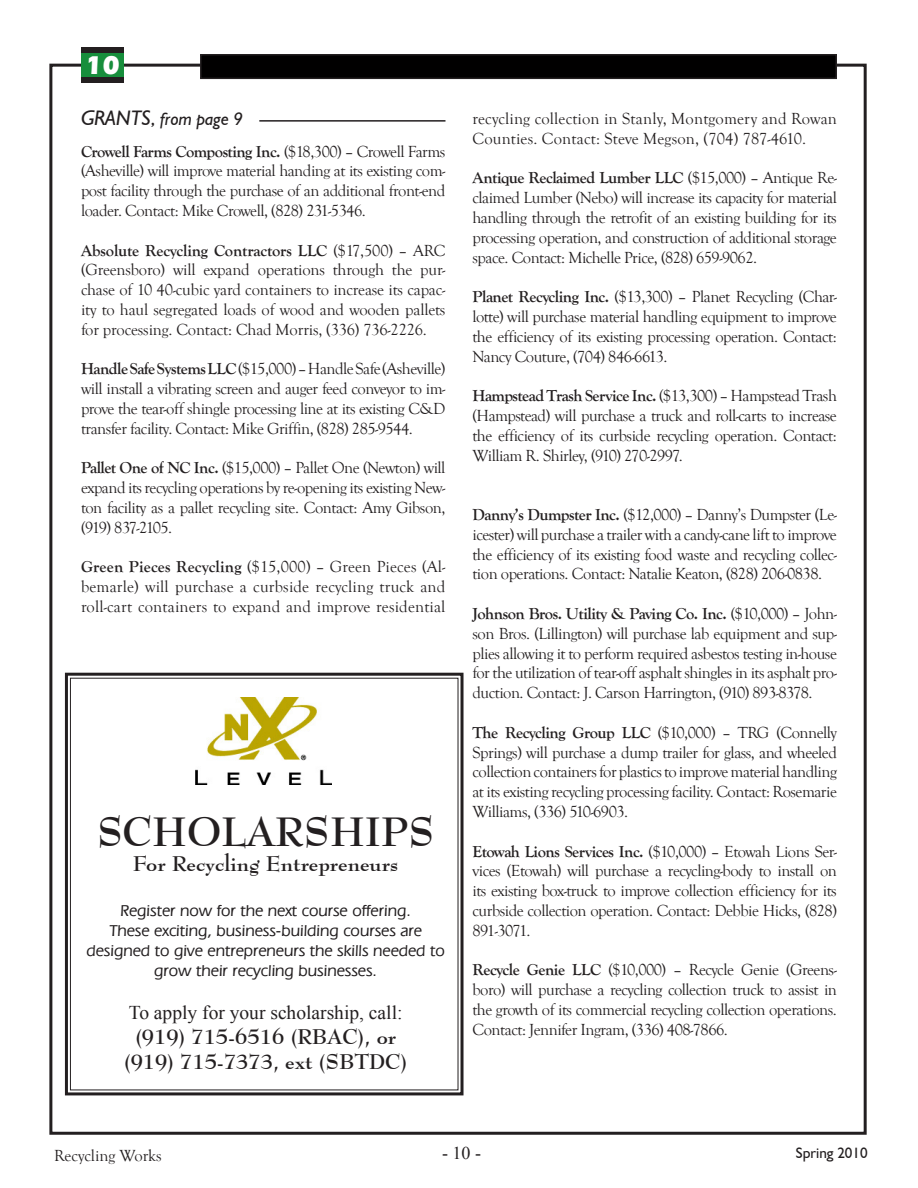
<style>
.page{position:relative;width:918px;height:1188px;background:#fff}
.page>*{position:absolute;margin:0;border:0;box-sizing:border-box;transform-origin:0 0}
.t1{font:700 40.5px "Bernhard Modern BT";color:#231f20}
.t2{font:700 27px "Eras IT Cby BT";color:#fff}
.t3{font:700 21px "Bernhard Modern BT";color:#231f20}
.t4{font:19.5px "Times New Roman";color:#231f20}
.Body_text{font:italic 18px "Humanist 521 BT";color:#231f20}
.t5{font:18px "Times New Roman";color:#231f20}
.Body_text-2{font:16.5px/19.8px "Goudy Old Style T";letter-spacing:-.03em;color:#231f20;text-align:justify}
.t6{font:500 16.5px "Eras IT Cby BT";color:#231f20}
.Body_text-3{font:16.5px/19.8px "Goudy Old Style T";letter-spacing:.01em;color:#231f20}
.Body_text-4{font:16.5px "Goudy Old Style T";color:#231f20}
.t7{font:15px "Humanist 521 BT";color:#231f20}
.s1{font-size:21px}
.s2{font-weight:700}
</style>
<div class="page">
<div style="left:81px;top:47px;width:43px;height:35px;background:#178e3c"></div>
<div style="left:201px;top:55px;width:635px;height:23px;background:#010000"></div>
<div style="left:200px;top:54px;width:637px;height:25px;border:2px solid #231f20"></div>
<div style="left:81px;top:47px;width:43px;height:5px;background:#231f20"></div>
<div style="left:81px;top:77px;width:43px;height:5px;background:#231f20"></div>
<hr style="left:259px;top:120px;width:187px;height:2px;background:#231f20">
<svg style="left:64px;top:672px;width:400px;height:424px"></svg>
<img style="left:196px;top:698px;width:135px;height:86px">
<h2 class="t2" style="left:86px;top:48px;width:35px">10</h2>
<p class="Body_text" style="left:81px;top:108px;width:163px"><span class="s1">GRANTS,</span> from page 9</p>
<p class="Body_text-2" style="left:81px;top:142px;width:366px"><span class="s2">Crowell Farms Composting Inc.</span> ($18,300) – Crowell Farms (Asheville) will improve material handing at its existing com&shy;post facility through the purchase of an additional front-end loader. Contact: Mike Crowell, (828) 231-5346.</p>
<p class="Body_text-2" style="left:81px;top:241px;width:366px"><span class="s2">Absolute Recycling Contractors LLC</span> ($17,500) – ARC (Greensboro) will expand operations through the pur&shy;chase of 10 40-cubic yard containers to increase its capac&shy;ity to haul segregated loads of wood and wooden pallets for processing. Contact: Chad Morris, (336) 736-2226.</p>
<p class="Body_text-2" style="left:81px;top:359px;width:366px"><span class="s2">Handle Safe Systems LLC</span> ($15,000) – Handle Safe (Asheville) will install a vibrating screen and auger feed conveyor to im&shy;prove the tear-off shingle processing line at its existing C&amp;D transfer facility. Contact: Mike Griffin, (828) 285-9544.</p>
<p class="Body_text-2" style="left:81px;top:458px;width:366px"><span class="s2">Pallet One of NC Inc.</span> ($15,000) – Pallet One (Newton) will expand its recycling operations by re-opening its existing New&shy;ton facility as a pallet recycling site. Contact: Amy Gibson, (919) 837-2105.</p>
<p class="Body_text-2" style="left:81px;top:557px;width:366px"><span class="s2">Green Pieces Recycling</span> ($15,000) – Green Pieces (Al&shy;bemarle) will purchase a curbside recycling truck and roll-cart containers to expand and improve residential</p>
<p class="t1" style="left:97px;top:806px;width:339px">SCHOLARSHIPS</p>
<p class="t3" style="left:133px;top:851px;width:267px">For Recycling Entrepreneurs</p>
<p class="t6" style="left:120px;top:901px;width:292px">Register now for the next course offering.</p>
<p class="t6" style="left:109px;top:921px;width:314px">These exciting, business-building courses are</p>
<p class="t6" style="left:86px;top:940px;width:360px">designed to give entrepreneurs the skills needed to</p>
<p class="t6" style="left:154px;top:960px;width:224px">grow their recycling businesses.</p>
<p class="t4" style="left:129px;top:999px;width:275px">To apply for your scholarship, call:</p>
<p class="t3" style="left:135px;top:1023px;width:262px">(919) 715-6516 (RBAC), or</p>
<p class="t3" style="left:124px;top:1049px;width:285px">(919) 715-7373, ext (SBTDC)</p>
<p class="Body_text-3" style="left:472px;top:109px;width:366px">recycling collection in Stanly, Montgomery and Rowan<br>Counties. Contact: Steve Megson, (704) 787-4610.</p>
<p class="Body_text-2" style="left:472px;top:168px;width:366px"><span class="s2">Antique Reclaimed Lumber LLC</span> ($15,000) – Antique Re&shy;claimed Lumber (Nebo) will increase its capacity for material handling through the retrofit of an existing building for its processing operation, and construction of additional storage space. Contact: Michelle Price, (828) 659-9062.</p>
<p class="Body_text-2" style="left:472px;top:287px;width:366px"><span class="s2">Planet Recycling Inc.</span> ($13,300) – Planet Recycling (Char&shy;lotte) will purchase material handling equipment to improve the efficiency of its existing processing operation. Contact:<br>Nancy Couture, (704) 846-6613.</p>
<p class="Body_text-2" style="left:472px;top:386px;width:366px"><span class="s2">Hampstead Trash Service Inc.</span> ($13,300) – Hampstead Trash (Hampstead) will purchase a truck and roll-carts to increase the efficiency of its curbside recycling operation. Contact:<br>William R. Shirley, (910) 270-2997.</p>
<p class="Body_text-2" style="left:472px;top:505px;width:366px"><span class="s2">Danny’s Dumpster Inc.</span> ($12,000) – Danny’s Dumpster (Le&shy;icester) will purchase a trailer with a candy-cane lift to improve the efficiency of its existing food waste and recycling collec&shy;tion operations. Contact: Natalie Keaton, (828) 206-0838.</p>
<p class="Body_text-2" style="left:472px;top:604px;width:366px"><span class="s2">Johnson Bros. Utility &amp; Paving Co. Inc.</span> ($10,000) – John&shy;son Bros. (Lillington) will purchase lab equipment and sup&shy;plies allowing it to perform required asbestos testing in-house for the utilization of tear-off asphalt shingles in its asphalt pro&shy;duction. Contact: J. Carson Harrington, (910) 893-8378.</p>
<p class="Body_text-2" style="left:472px;top:723px;width:366px"><span class="s2">The Recycling Group LLC</span> ($10,000) – TRG (Connelly Springs) will purchase a dump trailer for glass, and wheeled collection containers for plastics to improve material handling at its existing recycling processing facility. Contact: Rosemarie Williams, (336) 510-6903.</p>
<p class="Body_text-2" style="left:472px;top:842px;width:366px"><span class="s2">Etowah Lions Services Inc.</span> ($10,000) – Etowah Lions Ser&shy;vices (Etowah) will purchase a recycling-body to install on its existing box-truck to improve collection efficiency for its curbside collection operation. Contact: Debbie Hicks, (828)<br>891-3071.</p>
<p class="Body_text-2" style="left:472px;top:960px;width:366px"><span class="s2">Recycle Genie LLC</span> ($10,000) – Recycle Genie (Greens&shy;boro) will purchase a recycling collection truck to assist in the growth of its commercial recycling collection operations.<br>Contact: Jennifer Ingram, (336) 408-7866.</p>
<p class="Body_text-4" style="left:54px;top:1147px;width:109px">Recycling Works</p>
<p class="t5" style="left:442px;top:1140px;width:40px">- 10 -</p>
<p class="t7" style="left:796px;top:1144px;width:73px">Spring 2010</p>
</div>
